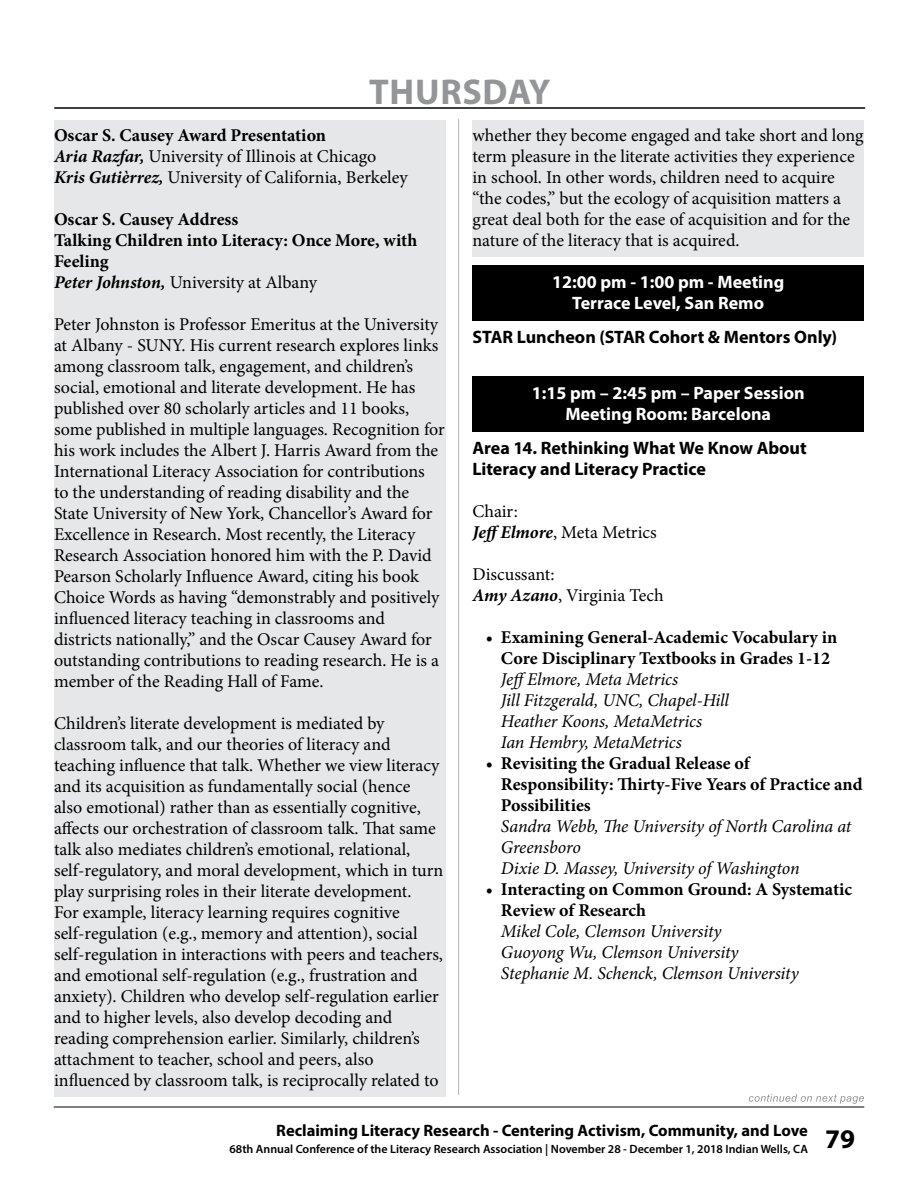
<style>
.page{position:relative;width:918px;height:1188px;background:#fff}
.page>*{position:absolute;margin:0;border:0;box-sizing:border-box;transform-origin:0 0}
.t1{font:700 36px "Myriad Pro";letter-spacing:.02em;color:#939598}
.t2{font:700 27px "Myriad Pro";color:#000}
.t3{font:18px/21px "Minion Pro";color:#000}
.t4{font:700 18px/21px "Minion Pro";color:#000}
.t5{font:italic 18px/21px "Minion Pro";letter-spacing:-.005em;color:#000}
.t6{font:700 18px/21px "Myriad Pro";color:#000}
.t7{font:700 18px/21px "Myriad Pro";color:#fff;text-align:center}
.t8{font:700 16.5px "Myriad Pro";color:#000}
.t9{font:600 12px "Myriad Pro";color:#000}
.s1{font-weight:700}
.s2{font-weight:700;font-style:italic}
.s3{font-style:italic}
.s4{font-weight:400}
</style>
<div class="page">
<hr style="left:54px;top:1107px;width:810px;height:1px;background:#000">
<hr style="left:55px;top:107px;width:810px;height:2px;background:#000">
<svg style="left:749px;top:1094px;width:115px;height:10px"></svg>
<hr style="left:458px;top:119px;width:1px;height:976px;background:#b1b4b6">
<div style="left:54px;top:121px;width:392px;height:31px;background:#e6e7e8"></div>
<div style="left:54px;top:142px;width:392px;height:31px;background:#e6e7e8"></div>
<div style="left:54px;top:163px;width:392px;height:31px;background:#e6e7e8"></div>
<div style="left:54px;top:184px;width:392px;height:31px;background:#e6e7e8"></div>
<div style="left:54px;top:205px;width:392px;height:31px;background:#e6e7e8"></div>
<div style="left:54px;top:226px;width:392px;height:52px;background:#e6e7e8"></div>
<div style="left:54px;top:268px;width:392px;height:31px;background:#e6e7e8"></div>
<div style="left:54px;top:289px;width:392px;height:31px;background:#e6e7e8"></div>
<div style="left:54px;top:310px;width:392px;height:388px;background:#e6e7e8"></div>
<div style="left:54px;top:688px;width:392px;height:31px;background:#e6e7e8"></div>
<div style="left:54px;top:709px;width:392px;height:388px;background:#e6e7e8"></div>
<div style="left:472px;top:121px;width:392px;height:136px;background:#e6e7e8"></div>
<div style="left:472px;top:265px;width:392px;height:34px;background:#000"></div>
<div style="left:472px;top:286px;width:392px;height:34px;background:#000"></div>
<div style="left:472px;top:376px;width:392px;height:34px;background:#000"></div>
<div style="left:472px;top:397px;width:392px;height:34px;background:#000"></div>
<h1 class="t1" style="left:369px;top:69px;width:183px">THURSDAY</h1>
<p class="t3" style="left:54px;top:124px;width:355px"><span class="s1">Oscar S. Causey Award Presentation<br></span><span class="s2">Aria Razfar,</span> University of Illinois at Chicago<br><span class="s2">Kris Gutièrrez,</span> University of California, Berkeley</p>
<p class="t4" style="left:54px;top:208px;width:365px">Oscar S. Causey Address<br>Talking Children into Literacy: Once More, with<br>Feeling<br><span class="s3">Peter Johnston,</span> <span class="s4">University at Albany</span></p>
<p class="t3" style="left:54px;top:313px;width:392px">Peter Johnston is Professor Emeritus at the University at Albany - SUNY. His current research explores links among classroom talk, engagement, and children’s social, emotional and literate development. He has published over 80 scholarly articles and 11 books, some published in multiple languages. Recognition for his work includes the Albert J. Harris Award from the International Literacy Association for contributions<br>to the understanding of reading disability and the State University of New York, Chancellor’s Award for Excellence in Research. Most recently, the Literacy Research Association honored him with the P. David Pearson Scholarly Influence Award, citing his book Choice Words as having “demonstrably and positively influenced literacy teaching in classrooms and districts nationally,” and the Oscar Causey Award for outstanding contributions to reading research. He is a member of the Reading Hall of Fame.</p>
<p class="t3" style="left:54px;top:712px;width:391px">Children’s literate development is mediated by classroom talk, and our theories of literacy and teaching influence that talk. Whether we view literacy and its acquisition as fundamentally social (hence<br>also emotional) rather than as essentially cognitive, affects our orchestration of classroom talk. That same talk also mediates children’s emotional, relational, self-regulatory, and moral development, which in turn play surprising roles in their literate development.<br>For example, literacy learning requires cognitive self-regulation (e.g., memory and attention), social self-regulation in interactions with peers and teachers, and emotional self-regulation (e.g., frustration and anxiety). Children who develop self-regulation earlier and to higher levels, also develop decoding and reading comprehension earlier. Similarly, children’s attachment to teacher, school and peers, also influenced by classroom talk, is reciprocally related to</p>
<p class="t3" style="left:472px;top:124px;width:393px">whether they become engaged and take short and long term pleasure in the literate activities they experience in school. In other words, children need to acquire “the codes,” but the ecology of acquisition matters a great deal both for the ease of acquisition and for the nature of the literacy that is acquired.</p>
<p class="t7" style="left:552px;top:270px;width:234px">12:00 pm - 1:00 pm - Meeting<br>Terrace Level, San Remo</p>
<p class="t6" style="left:472px;top:326px;width:366px">STAR Luncheon (STAR Cohort &amp; Mentors Only)</p>
<p class="t7" style="left:532px;top:381px;width:274px">1:15 pm – 2:45 pm – Paper Session<br>Meeting Room: Barcelona</p>
<p class="t6" style="left:472px;top:437px;width:336px">Area 14. Rethinking What We Know About<br>Literacy and Literacy Practice</p>
<p class="t3" style="left:472px;top:501px;width:186px">Chair:<br><span class="s2">Jeff Elmore</span>, Meta Metrics</p>
<p class="t3" style="left:472px;top:564px;width:193px">Discussant:<br><span class="s2">Amy Azano</span>, Virginia Tech</p>
<p class="t4" style="left:486px;top:627px;width:353px;text-align:center">• Examining General-Academic Vocabulary in<br>Core Disciplinary Textbooks in Grades 1-12</p>
<p class="t5" style="left:501px;top:669px;width:230px">JeffElmore, Meta Metrics<br>Jill Fitzgerald, UNC, Chapel-Hill<br>Heather Koons, MetaMetrics<br>Ian Hembry, MetaMetrics</p>
<p class="t4" style="left:501px;top:753px;width:363px;text-indent:-15px">• Revisiting the Gradual Release of<br>Responsibility: Thirty-Five Years of Practice and<br>Possibilities</p>
<p class="t5" style="left:501px;top:816px;width:352px">Sandra Webb, The University of North Carolina at<br>Greensboro<br>Dixie D. Massey, University of Washington</p>
<p class="t4" style="left:501px;top:879px;width:353px;text-indent:-15px">• Interacting on Common Ground: A Systematic<br>Review of Research</p>
<p class="t5" style="left:501px;top:921px;width:299px">Mikel Cole, Clemson University<br>Guoyong Wu, Clemson University<br>Stephanie M. Schenck, Clemson University</p>
<p class="t8" style="left:276px;top:1120px;width:533px">Reclaiming Literacy Research - Centering Activism, Community, and Love</p>
<p class="t9" style="left:230px;top:1141px;width:580px">68th Annual Conference of the Literacy Research Association | November 28 - December 1, 2018 Indian Wells, CA</p>
<h2 class="t2" style="left:825px;top:1121px;width:31px">79</h2>
</div>
